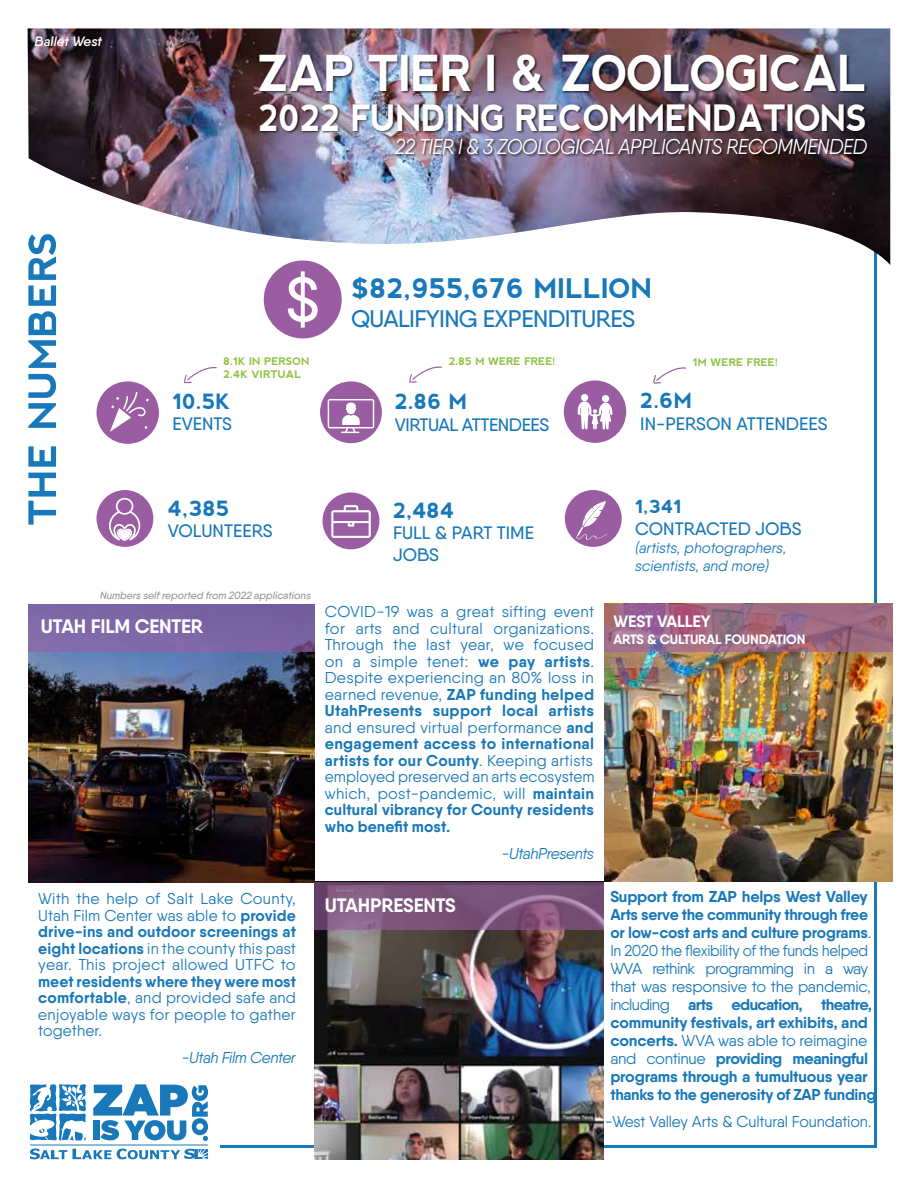
<style>
.page{position:relative;width:918px;height:1188px;background:#fff}
.page>*{position:absolute;margin:0;border:0;box-sizing:border-box;transform-origin:0 0}
.t1{font:700 49.5px "nevis";letter-spacing:-.025em;color:#fff;scale:.91 1}
.t2{font:700 36.3px "nevis";letter-spacing:-.025em;color:#fff;scale:.91 1}
.t3{font:700 27px "nevis";color:#1878b9}
.t4{font:500 24px "Qanelas";letter-spacing:-.025em;color:#1878b9}
.t5{font:italic 21.45px "Qanelas";letter-spacing:-.025em;color:#fff;scale:.91 1}
.t6{font:700 21px "nevis";color:#1878b9}
.t7{font:700 19.5px "Qanelas";letter-spacing:-.01em;color:#fff}
.t8{font:500 18px/21.6px "Qanelas";color:#1878b9}
.t9{font:500 18px "Qanelas";letter-spacing:-.025em;color:#1878b9}
.t10{font:700 18px "nevis";color:#1878b9}
.t11{font:700 16.5px "Qanelas";letter-spacing:-.01em;color:#fff}
.t12{font:15.75px/16.5px "Qanelas";letter-spacing:.01em;color:#1878b9;text-align:justify}
.t13{font:700 15.75px/18px "Qanelas";letter-spacing:-.015em;color:#1878b9}
.t14{font:15.75px "Qanelas";letter-spacing:-.01em;color:#1878b9}
.t15{font:italic 15.75px "Qanelas";letter-spacing:-.025em;color:#1878b9}
.t16{font:italic 15px/18px "Qanelas";color:#1878b9}
.t17{font:700 13.5px "Qanelas";letter-spacing:-.01em;color:#fff}
.t18{font:italic 600 13.5px "Qanelas";color:#fff}
.t19{font:700 10.5px/12.6px "nevis";color:#8fc446}
.t20{font:italic 500 10.5px "Qanelas";color:#939598}
.s1{font-weight:700}
.s2{font-weight:400}
</style>
<div class="page">
<img style="left:27px;top:28px;width:866px;height:1132px">
<p class="t18" style="left:34px;top:33px;width:69px">Ballet West</p>
<h1 class="t1" style="left:258px;top:45px;width:672px">ZAP TIER I &amp; ZOOLOGICAL</h1>
<h2 class="t2" style="left:258px;top:97px;width:671px">2022 FUNDING RECOMMENDATIONS</h2>
<h3 class="t5" style="left:395px;top:133px;width:520px">22 TIER I &amp; 3 ZOOLOGICAL APPLICANTS RECOMMENDED</h3>
<h3 class="t3" style="left:351px;top:273px;width:303px">$82,955,676 MILLION</h3>
<h3 class="t4" style="left:351px;top:304px;width:286px">QUALIFYING EXPENDITURES</h3>
<p class="t19" style="left:224px;top:355px;width:87px">8.1K IN PERSON<br>2.4K VIRTUAL</p>
<p class="t19" style="left:449px;top:355px;width:108px">2.85 M WERE FREE!</p>
<p class="t19" style="left:693px;top:355px;width:87px">1M WERE FREE!</p>
<h3 class="t6" style="left:172px;top:389px;width:60px">10.5K</h3>
<p class="t8" style="left:172px;top:413px;width:61px">EVENTS</p>
<h3 class="t6" style="left:168px;top:496px;width:63px">4,385</h3>
<p class="t8" style="left:168px;top:520px;width:106px">VOLUNTEERS</p>
<h3 class="t6" style="left:395px;top:390px;width:74px">2.86 M</h3>
<p class="t9" style="left:395px;top:413px;width:156px">VIRTUAL ATTENDEES</p>
<h3 class="t6" style="left:393px;top:498px;width:63px">2,484</h3>
<p class="t8" style="left:393px;top:522px;width:142px">FULL &amp; PART TIME<br>JOBS</p>
<h3 class="t6" style="left:640px;top:389px;width:53px">2.6M</h3>
<p class="t8" style="left:640px;top:413px;width:189px">IN-PERSON ATTENDEES</p>
<p class="t10" style="left:635px;top:497px;width:48px">1,341</p>
<p class="t8" style="left:635px;top:518px;width:168px">CONTRACTED JOBS</p>
<p class="t16" style="left:635px;top:538px;width:153px">(artists, photographers, scientists, and more)</p>
<p class="t20" style="left:100px;top:589px;width:212px">Numbers self reported from 2022 applications</p>
<p class="t12" style="left:325px;top:603px;width:271px">COVID-19 was a great sifting event for arts and cultural organizations.<br>Through the last year, we focused on a simple tenet: <span class="s1">we pay artists</span>.<br>Despite experiencing an 80% loss in earned revenue, <span class="s1">ZAP funding helped UtahPresents support local artists </span>and ensured virtual performance <span class="s1">and engagement access to international artists for our County</span>. Keeping artists employed preserved an arts ecosystem which, post-pandemic, will <span class="s1">maintain cultural vibrancy for County residents who benefit most.</span></p>
<p class="t15" style="left:501px;top:844px;width:94px">-UtahPresents</p>
<p class="t7" style="left:41px;top:614px;width:164px">UTAH FILM CENTER</p>
<p class="t11" style="left:614px;top:611px;width:99px">WEST VALLEY</p>
<p class="t17" style="left:614px;top:631px;width:193px">ARTS &amp; CULTURAL FOUNDATION</p>
<p class="t12" style="left:38px;top:890px;width:259px">With the help of Salt Lake County, Utah Film Center was able to <span class="s1">provide drive-ins and outdoor screenings at eight locations</span> in the county this past year. This project allowed UTFC to</p>
<p class="t12" style="left:38px;top:973px;width:259px"><span class="s1">meet residents where they were most comfortable</span>, and provided safe and enjoyable ways for people to gather together.</p>
<p class="t15" style="left:181px;top:1048px;width:116px">-Utah Film Center</p>
<p class="t7" style="left:325px;top:893px;width:132px">UTAHPRESENTS</p>
<p class="t13" style="left:610px;top:887px;width:267px">Support from ZAP helps West Valley Arts serve the community through free or low-cost arts and culture programs<span class="s2">.<br>In 2020 the flexibility of the funds helped WVA rethink programming in a way that was responsive to the pandemic, including</span> arts education, theatre, community festivals, art exhibits, and concerts. <span class="s2">WVA was able to reimagine and continue</span> providing meaningful programs through a tumultuous year thanks to the generosity of ZAP funding</p>
<p class="t14" style="left:605px;top:1112px;width:268px">-West Valley Arts &amp; Cultural Foundation.</p>
</div>
